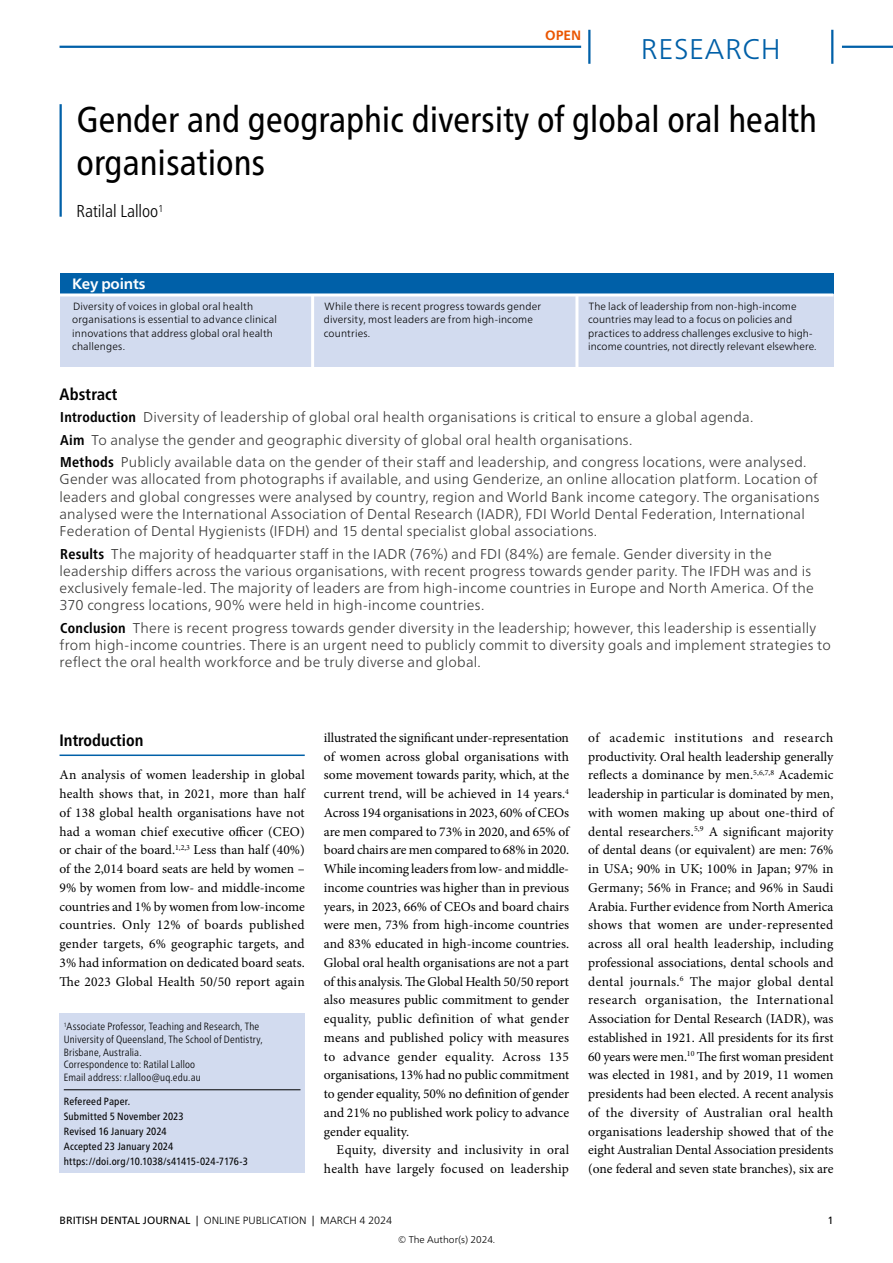
<style>
.page{position:relative;width:893px;height:1263px;background:#fff}
.page>*{position:absolute;margin:0;border:0;box-sizing:border-box;transform-origin:0 0}
.Title_3_Cnd_24pt{font:condensed 36px/43.2px "Frutiger Neue LT Pro";color:#000}
.t1{font:300 28.5px "Frutiger Neue LT Pro";letter-spacing:.025em;color:#0060a8}
.Author_1{font:300 condensed 17.25px "Frutiger Neue LT Pro";color:#000}
.SectionHeading_1_MSS{font:700 condensed 16.5px "Frutiger Neue LT Pro";color:#000}
.Abstract_Heading_MSS{font:700 condensed 16.5px "Frutiger Neue LT Pro";letter-spacing:.01em;color:#000}
.Key_Points_Heading_x{font:700 15px "Frutiger Neue LT Pro";letter-spacing:-.01em;color:#fff}
.t2{font:300 14.25px/17.2px "Frutiger Neue LT Pro";letter-spacing:.015em;color:#3a3a39}
.Para_9pt_justified_1st{font:13.5px/18.8px "Minion Pro";color:#000;text-align:justify}
.Para_9pt_justified{font:13.5px/18.8px "Minion Pro";letter-spacing:.015em;color:#000;text-align:right}
.NoXML_MSS_page_tag_top{font:700 13.5px "Frutiger Neue LT Pro";color:#ea5602}
.t3{font:300 10.5px/13.5px "Frutiger Neue LT Pro";letter-spacing:.015em;color:#000}
.NoXML_Biography_MSS{font:300 condensed 10.5px/12.8px "Frutiger Neue LT Pro";letter-spacing:.015em;color:#000}
.NoXML_article_details{font:condensed 10.5px "Frutiger Neue LT Pro";letter-spacing:.015em;color:#000}
.t4{font:10.5px "Frutiger Neue LT Pro";color:#000}
.t5{font:300 9.75px "Frutiger Neue LT Pro";color:#000}
.s1{font-weight:700;font-stretch:condensed;color:#000}
.s2{font-weight:400}
</style>
<div class="page">
<div style="left:60px;top:273px;width:773px;height:94px;background:#d2dbef"></div>
<hr style="left:60px;top:104px;width:2px;height:113px;background:#0060a8">
<hr style="left:60px;top:754px;width:245px;height:2px;background:#0060a8">
<div style="left:60px;top:273px;width:773px;height:20px;background:#0060a8"></div>
<hr style="left:60px;top:293px;width:773px;height:3px;background:#fff">
<div style="left:60px;top:1013px;width:245px;height:160px;background:#d2dbef"></div>
<hr style="left:64px;top:1089px;width:236px;height:1px;background:#000">
<hr style="left:311px;top:295px;width:3px;height:83px;background:#fff">
<hr style="left:575px;top:295px;width:3px;height:83px;background:#fff">
<hr style="left:60px;top:46px;width:521px;height:2px;background:#0060a8">
<hr style="left:842px;top:46px;width:51px;height:2px;background:#0060a8">
<hr style="left:588px;top:30px;width:2px;height:34px;background:#0060a8">
<hr style="left:831px;top:30px;width:2px;height:34px;background:#0060a8">
<p class="NoXML_MSS_page_tag_top" style="left:545px;top:27px;width:38px">OPEN</p>
<h2 class="t1" style="left:641px;top:32px;width:141px">RESEARCH</h2>
<p class="Title_3_Cnd_24pt" style="left:77px;top:98px;width:742px">Gender and geographic diversity of global oral health organisations</p>
<p class="Author_1" style="left:77px;top:201px;width:88px">Ratilal Lalloo<sup>1</sup></p>
<p class="Key_Points_Heading_x" style="left:72px;top:275px;width:75px">Key points</p>
<p class="t3" style="left:72px;top:300px;width:206px">Diversity of voices in global oral health organisations is essential to advance clinical innovations that address global oral health challenges.</p>
<p class="t3" style="left:324px;top:300px;width:219px">While there is recent progress towards gender diversity, most leaders are from high-income countries.</p>
<p class="t3" style="left:588px;top:300px;width:230px">The lack of leadership from non-high-income countries may lead to a focus on policies and practices to address challenges exclusive to high&shy;income countries, not directly relevant elsewhere.</p>
<p class="Abstract_Heading_MSS" style="left:60px;top:385px;width:59px">Abstract</p>
<p class="t2" style="left:60px;top:408px;width:695px"><span class="s1">Introduction</span> Diversity of leadership of global oral health organisations is critical to ensure a global agenda.</p>
<p class="t2" style="left:60px;top:431px;width:574px"><span class="s1">Aim</span> To analyse the gender and geographic diversity of global oral health organisations.</p>
<p class="t2" style="left:60px;top:453px;width:761px"><span class="s1">Methods</span> Publicly available data on the gender of their staff and leadership, and congress locations, were analysed.<br>Gender was allocated from photographs if available, and using Genderize, an online allocation platform. Location of leaders and global congresses were analysed by country, region and World Bank income category. The organisations analysed were the International Association of Dental Research (IADR), FDI World Dental Federation, International Federation of Dental Hygienists (IFDH) and 15 dental specialist global associations.</p>
<p class="t2" style="left:60px;top:545px;width:756px"><span class="s1">Results</span> The majority of headquarter staff in the IADR (76%) and FDI (84%) are female. Gender diversity in the leadership differs across the various organisations, with recent progress towards gender parity. The IFDH was and is exclusively female-led. The majority of leaders are from high-income countries in Europe and North America. Of the 370 congress locations, 90% were held in high-income countries.</p>
<p class="t2" style="left:60px;top:619px;width:773px"><span class="s1">Conclusion</span> There is recent progress towards gender diversity in the leadership; however, this leadership is essentially from high-income countries. There is an urgent need to publicly commit to diversity goals and implement strategies to reflect the oral health workforce and be truly diverse and global.</p>
<p class="SectionHeading_1_MSS" style="left:60px;top:731px;width:85px">Introduction</p>
<p class="Para_9pt_justified_1st" style="left:60px;top:766px;width:247px">An analysis of women leadership in global health shows that, in 2021, more than half of 138 global health organisations have not had a woman chief executive officer (CEO) or chair of the board.<sup>1,2,3</sup> Less than half (40%) of the 2,014 board seats are held by women – 9% by women from low- and middle-income countries and 1% by women from low-income countries. Only 12% of boards published gender targets, 6% geographic targets, and 3% had information on dedicated board seats.<br>The 2023 Global Health 50/50 report again</p>
<p class="NoXML_Biography_MSS" style="left:64px;top:1020px;width:200px"><sup>1</sup>Associate Professor, Teaching and Research, The University of Queensland, The School of Dentistry, Brisbane, Australia.<br>Correspondence to: Ratilal Lalloo<br>Email address: r.lalloo@uq.edu.au</p>
<p class="NoXML_article_details" style="left:64px;top:1095px;width:68px">Refereed Paper.</p>
<p class="NoXML_article_details" style="left:64px;top:1110px;width:121px">Submitted 5 November 2023</p>
<p class="NoXML_article_details" style="left:64px;top:1125px;width:104px">Revised 16 January 2024</p>
<p class="NoXML_article_details" style="left:64px;top:1140px;width:111px">Accepted 23 January 2024</p>
<p class="NoXML_article_details" style="left:64px;top:1155px;width:186px">https://doi.org/10.1038/s41415-024-7176-3</p>
<p class="Para_9pt_justified_1st" style="left:324px;top:728px;width:247px">illustrated the significant under-representation of women across global organisations with some movement towards parity, which, at the current trend, will be achieved in 14 years.<sup>4<br></sup>Across 194 organisations in 2023, 60% of CEOs are men compared to 73% in 2020, and 65% of board chairs are men compared to 68% in 2020.<br>While incoming leaders from low- and middle&shy;income countries was higher than in previous years, in 2023, 66% of CEOs and board chairs were men, 73% from high-income countries and 83% educated in high-income countries.<br>Global oral health organisations are not a part of this analysis. The Global Health 50/50 report also measures public commitment to gender equality, public definition of what gender means and published policy with measures to advance gender equality. Across 135 organisations, 13% had no public commitment to gender equality, 50% no definition of gender and 21% no published work policy to advance gender equality.</p>
<p class="Para_9pt_justified" style="left:324px;top:1141px;width:247px">Equity, diversity and inclusivity in oral health have largely focused on leadership</p>
<p class="Para_9pt_justified" style="left:588px;top:728px;width:247px;text-align:justify">of academic institutions and research productivity. Oral health leadership generally reflects a dominance by men.<sup>5,6,7,8</sup> Academic leadership in particular is dominated by men, with women making up about one-third of dental researchers.<sup>5,9</sup> A significant majority of dental deans (or equivalent) are men: 76% in USA; 90% in UK; 100% in Japan; 97% in Germany; 56% in France; and 96% in Saudi Arabia. Further evidence from North America shows that women are under-represented across all oral health leadership, including professional associations, dental schools and dental journals.<sup>6</sup> The major global dental research organisation, the International Association for Dental Research (IADR), was established in 1921. All presidents for its first 60 years were men.<sup>10</sup> The first woman president was elected in 1981, and by 2019, 11 women presidents had been elected. A recent analysis of the diversity of Australian oral health organisations leadership showed that of the eight Australian Dental Association presidents (one federal and seven state branches), six are</p>
<p class="t3" style="left:60px;top:1214px;width:334px"><span class="s2">BRITISH DENTAL JOURNAL |</span> ONLINE PUBLICATION <span class="s2">|</span> MARCH 4 2024</p>
<p class="t4" style="left:827px;top:1214px;width:8px">1</p>
<p class="t5" style="left:398px;top:1234px;width:99px">© The Author(s) 2024.</p>
</div>
